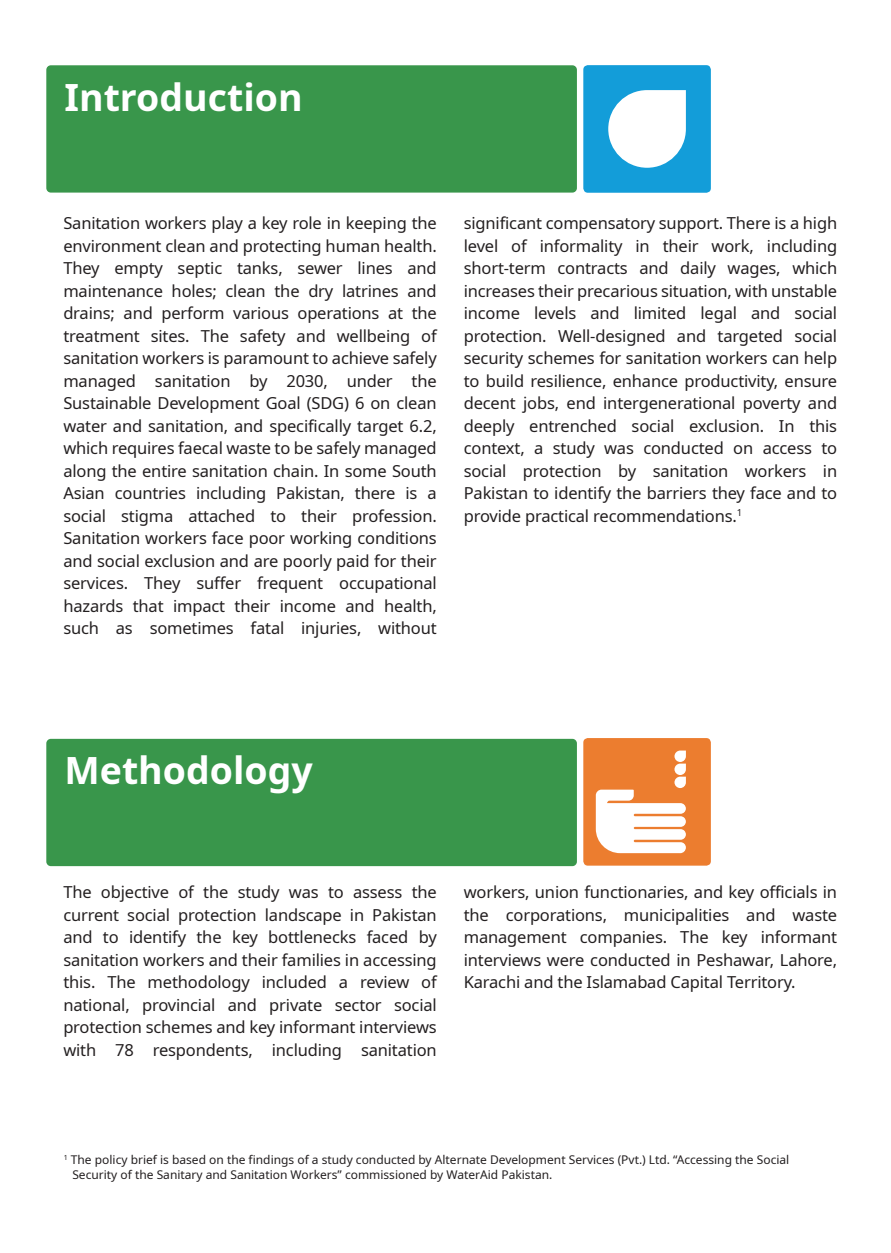
<style>
.page{position:relative;width:891px;height:1253px;background:#fff}
.page>*{position:absolute;margin:0;border:0;box-sizing:border-box;transform-origin:0 0}
.t1{font:700 37.5px "Noto Sans";color:#fff}
.t2{font:16.5px/22.5px "Noto Sans";letter-spacing:-.01em;color:#231f20;text-align:justify}
.t3{font:12px/15px "Noto Sans";color:#231f20}
</style>
<div class="page">
<div style="left:46px;top:65px;width:531px;height:128px;background:#39964b;border-radius:5px"></div>
<div style="left:46px;top:739px;width:531px;height:127px;background:#39964b;border-radius:5px"></div>
<svg style="left:583px;top:738px;width:128px;height:128px"></svg>
<svg style="left:583px;top:65px;width:128px;height:128px"></svg>
<h1 class="t1" style="left:64px;top:71px;width:240px">Introduction</h1>
<p class="t2" style="left:63px;top:212px;width:375px">Sanitation workers play a key role in keeping the environment clean and protecting human health.<br>They empty septic tanks, sewer lines and maintenance holes; clean the dry latrines and drains; and perform various operations at the treatment sites. The safety and wellbeing of sanitation workers is paramount to achieve safely managed sanitation by 2030, under the Sustainable Development Goal (SDG) 6 on clean water and sanitation, and specifically target 6.2, which requires faecal waste to be safely managed along the entire sanitation chain. In some South Asian countries including Pakistan, there is a social stigma attached to their profession.<br>Sanitation workers face poor working conditions and social exclusion and are poorly paid for their services. They suffer frequent occupational hazards that impact their income and health, such as sometimes fatal injuries, without</p>
<p class="t2" style="left:464px;top:212px;width:375px">significant compensatory support. There is a high level of informality in their work, including short-term contracts and daily wages, which increases their precarious situation, with unstable income levels and limited legal and social protection. Well-designed and targeted social security schemes for sanitation workers can help to build resilience, enhance productivity, ensure decent jobs, end intergenerational poverty and deeply entrenched social exclusion. In this context, a study was conducted on access to social protection by sanitation workers in Pakistan to identify the barriers they face and to provide practical recommendations.<sup>1</sup></p>
<h1 class="t1" style="left:64px;top:744px;width:250px">Methodology</h1>
<p class="t2" style="left:63px;top:881px;width:375px">The objective of the study was to assess the current social protection landscape in Pakistan and to identify the key bottlenecks faced by sanitation workers and their families in accessing this. The methodology included a review of national, provincial and private sector social protection schemes and key informant interviews with 78 respondents, including sanitation</p>
<p class="t2" style="left:464px;top:881px;width:375px">workers, union functionaries, and key officials in the corporations, municipalities and waste management companies. The key informant interviews were conducted in Peshawar, Lahore, Karachi and the Islamabad Capital Territory.</p>
<p class="t3" style="left:72px;top:1152px;width:718px;text-indent:-9px"><sup>1</sup> The policy brief is based on the findings of a study conducted by Alternate Development Services (Pvt.) Ltd. “Accessing the Social<br>Security of the Sanitary and Sanitation Workers” commissioned by WaterAid Pakistan.</p>
</div>
